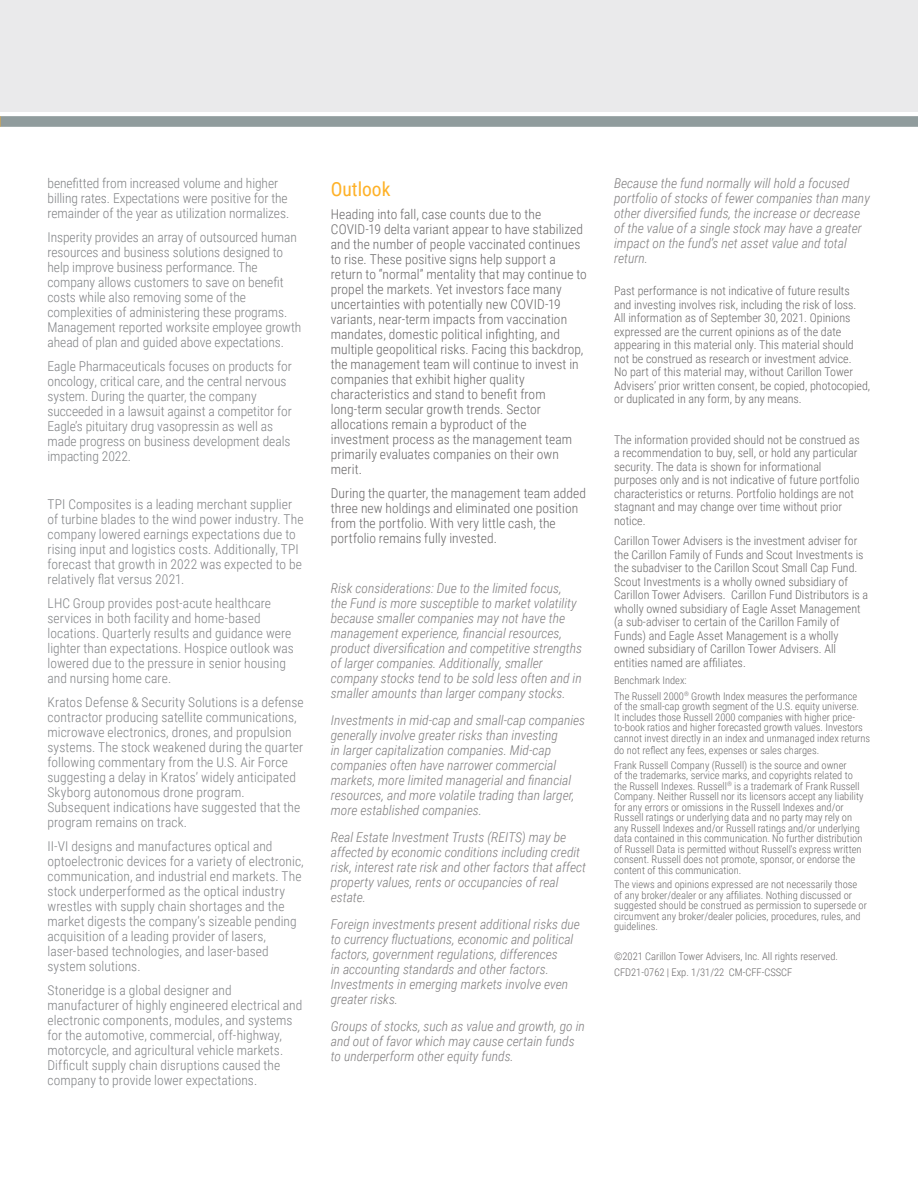
<style>
.page{position:relative;width:918px;height:1188px;background:#fff}
.page>*{position:absolute;margin:0;border:0;box-sizing:border-box;transform-origin:0 0}
.CTA_-_yellow_7904C_t{font:19.5px "Roboto Condensed";color:#feb127}
.S__02__Body{font:300 13.5px/15px "Roboto Condensed";color:#808285}
.CTA_-_International{font:italic 300 13.5px/15px "Roboto Condensed";color:#7e7c7d}
.S__02__Body-2{font:300 13.5px/15px "Roboto Condensed";letter-spacing:.005em;color:#696768}
.CTA_-_Past_performan{font:300 12px/13.5px "Roboto Condensed";color:#696768}
.CTA_-_last_disclosur{font:300 10.5px/10.5px "Roboto Condensed";color:#696768}
.CTA_-_benchmark_inde{font:300 10.5px "Roboto Condensed";color:#696768}
</style>
<div class="page">
<div style="left:0;top:0;width:918px;height:112px;background:#eaeaeb"></div>
<div style="left:0;top:116px;width:918px;height:11px;background:#909c9d"></div>
<svg style="left:0;top:116px;width:5px;height:11px"></svg>
<p class="S__02__Body" style="left:48px;top:175px;width:243px">benefitted from increased volume and higher billing rates. Expectations were positive for the remainder of the year as utilization normalizes.</p>
<p class="S__02__Body" style="left:48px;top:229px;width:255px">Insperity provides an array of outsourced human resources and business solutions designed to help improve business performance. The company allows customers to save on benefit costs while also removing some of the complexities of administering these programs.<br>Management reported worksite employee growth ahead of plan and guided above expectations.</p>
<p class="S__02__Body" style="left:48px;top:358px;width:246px">Eagle Pharmaceuticals focuses on products for oncology, critical care, and the central nervous system. During the quarter, the company succeeded in a lawsuit against a competitor for Eagle’s pituitary drug vasopressin as well as made progress on business development deals impacting 2022.</p>
<p class="S__02__Body" style="left:48px;top:496px;width:258px">TPI Composites is a leading merchant supplier of turbine blades to the wind power industry. The company lowered earnings expectations due to rising input and logistics costs. Additionally, TPI forecast that growth in 2022 was expected to be relatively flat versus 2021.</p>
<p class="S__02__Body" style="left:48px;top:595px;width:248px">LHC Group provides post-acute healthcare services in both facility and home-based locations. Quarterly results and guidance were lighter than expectations. Hospice outlook was lowered due to the pressure in senior housing and nursing home care.</p>
<p class="S__02__Body" style="left:48px;top:694px;width:258px">Kratos Defense &amp; Security Solutions is a defense contractor producing satellite communications, microwave electronics, drones, and propulsion systems. The stock weakened during the quarter following commentary from the U.S. Air Force suggesting a delay in Kratos’ widely anticipated Skyborg autonomous drone program.<br>Subsequent indications have suggested that the program remains on track.</p>
<p class="S__02__Body" style="left:48px;top:838px;width:258px">II-VI designs and manufactures optical and optoelectronic devices for a variety of electronic, communication, and industrial end markets. The stock underperformed as the optical industry wrestles with supply chain shortages and the market digests the company’s sizeable pending acquisition of a leading provider of lasers, laser-based technologies, and laser-based system solutions.</p>
<p class="S__02__Body" style="left:48px;top:982px;width:256px">Stoneridge is a global designer and manufacturer of highly engineered electrical and electronic components, modules, and systems for the automotive, commercial, off-highway, motorcycle, and agricultural vehicle markets.<br>Difficult supply chain disruptions caused the company to provide lower expectations.</p>
<p class="CTA_-_yellow_7904C_t" style="left:331px;top:175px;width:61px">Outlook</p>
<p class="S__02__Body-2" style="left:331px;top:206px;width:258px">Heading into fall, case counts due to the COVID-19 delta variant appear to have stabilized and the number of people vaccinated continues to rise. These positive signs help support a return to “normal” mentality that may continue to propel the markets. Yet investors face many uncertainties with potentially new COVID-19 variants, near-term impacts from vaccination mandates, domestic political infighting, and multiple geopolitical risks. Facing this backdrop, the management team will continue to invest in companies that exhibit higher quality characteristics and stand to benefit from long-term secular growth trends. Sector allocations remain a byproduct of the investment process as the management team primarily evaluates companies on their own merit.</p>
<p class="S__02__Body-2" style="left:331px;top:485px;width:257px">During the quarter, the management team added three new holdings and eliminated one position from the portfolio. With very little cash, the portfolio remains fully invested.</p>
<p class="CTA_-_International" style="left:331px;top:580px;width:253px">Risk considerations: Due to the limited focus,<br>the Fund is more susceptible to market volatility because smaller companies may not have the management experience, financial resources, product diversification and competitive strengths of larger companies. Additionally, smaller company stocks tend to be sold less often and in smaller amounts than larger company stocks.</p>
<p class="CTA_-_International" style="left:331px;top:712px;width:256px">Investments in mid-cap and small-cap companies generally involve greater risks than investing<br>in larger capitalization companies. Mid-cap companies often have narrower commercial markets, more limited managerial and financial resources, and more volatile trading than larger, more established companies.</p>
<p class="CTA_-_International" style="left:331px;top:829px;width:257px">Real Estate Investment Trusts (REITS) may be affected by economic conditions including credit risk, interest rate risk and other factors that affect property values, rents or occupancies of real estate.</p>
<p class="CTA_-_International" style="left:331px;top:916px;width:251px">Foreign investments present additional risks due to currency fluctuations, economic and political factors, government regulations, differences<br>in accounting standards and other factors.<br>Investments in emerging markets involve even greater risks.</p>
<p class="CTA_-_International" style="left:331px;top:1018px;width:256px">Groups of stocks, such as value and growth, go in and out of favor which may cause certain funds to underperform other equity funds.</p>
<p class="CTA_-_International" style="left:614px;top:175px;width:257px">Because the fund normally will hold a focused portfolio of stocks of fewer companies than many other diversified funds, the increase or decrease of the value of a single stock may have a greater impact on the fund’s net asset value and total return.</p>
<p class="CTA_-_Past_performan" style="left:614px;top:284px;width:258px">Past performance is not indicative of future results<br>and investing involves risk, including the risk of loss.<br>All information as of September 30, 2021. Opinions expressed are the current opinions as of the date appearing in this material only. This material should not be construed as research or investment advice.<br>No part of this material may, without Carillon Tower Advisers’ prior written consent, be copied, photocopied, or duplicated in any form, by any means.</p>
<p class="CTA_-_Past_performan" style="left:614px;top:432px;width:247px">The information provided should not be construed as a recommendation to buy, sell, or hold any particular security. The data is shown for informational purposes only and is not indicative of future portfolio characteristics or returns. Portfolio holdings are not stagnant and may change over time without prior notice.</p>
<p class="CTA_-_Past_performan" style="left:614px;top:534px;width:256px">Carillon Tower Advisers is the investment adviser for the Carillon Family of Funds and Scout Investments is the subadviser to the Carillon Scout Small Cap Fund.<br>Scout Investments is a wholly owned subsidiary of Carillon Tower Advisers. Carillon Fund Distributors is a wholly owned subsidiary of Eagle Asset Management (a sub-adviser to certain of the Carillon Family of Funds) and Eagle Asset Management is a wholly owned subsidiary of Carillon Tower Advisers. All entities named are affiliates.</p>
<p class="CTA_-_benchmark_inde" style="left:614px;top:673px;width:74px">Benchmark Index:</p>
<p class="CTA_-_last_disclosur" style="left:614px;top:690px;width:258px">The Russell 2000<sup>®</sup> Growth Index measures the performance<br>of the small-cap growth segment of the U.S. equity universe.<br>It includes those Russell 2000 companies with higher price&shy;to-book ratios and higher forecasted growth values. Investors cannot invest directly in an index and unmanaged index returns</p>
<p class="CTA_-_last_disclosur" style="left:614px;top:744px;width:207px">do not reflect any fees, expenses or sales charges.</p>
<p class="CTA_-_last_disclosur" style="left:614px;top:759px;width:251px">Frank Russell Company (Russell) is the source and owner<br>of the trademarks, service marks, and copyrights related to the Russell Indexes. Russell<sup>®</sup> is a trademark of Frank Russell Company. Neither Russell nor its licensors accept any liability for any errors or omissions in the Russell Indexes and/or Russell ratings or underlying data and no party may rely on any Russell Indexes and/or Russell ratings and/or underlying data contained in this communication. No further distribution of Russell Data is permitted without Russell’s express written consent. Russell does not promote, sponsor, or endorse the content of this communication.</p>
<p class="CTA_-_last_disclosur" style="left:614px;top:879px;width:254px">The views and opinions expressed are not necessarily those of any broker/dealer or any affiliates. Nothing discussed or suggested should be construed as permission to supersede or circumvent any broker/dealer policies, procedures, rules, and guidelines.</p>
<p class="CTA_-_last_disclosur" style="left:614px;top:951px;width:225px">©2021 Carillon Tower Advisers, Inc. All rights reserved.</p>
<p class="CTA_-_last_disclosur" style="left:614px;top:967px;width:180px">CFD21-0762 | Exp. 1/31/22 CM-CFF-CSSCF</p>
</div>
